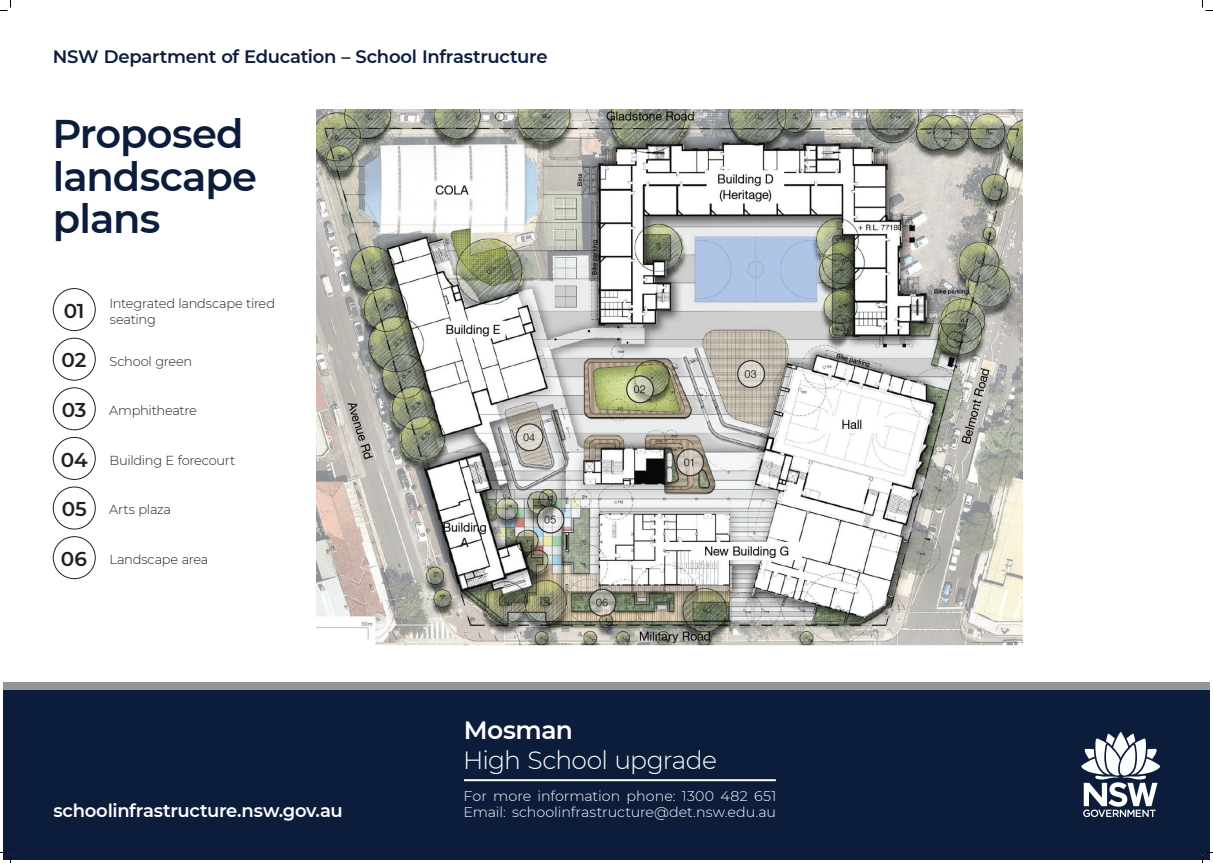
<style>
.page{position:relative;width:1213px;height:863px;background:#fff}
.page>*{position:absolute;margin:0;border:0;box-sizing:border-box;transform-origin:0 0}
.t1{font:600 40px/42.5px "Montserrat";letter-spacing:-.025em;color:#0c1c3b}
.t2{font:300 25px "Montserrat";letter-spacing:-.025em;color:#fff}
.t3{font:600 25px "Montserrat";letter-spacing:-.015em;color:#fff}
.t4{font:600 20px "Montserrat";color:#231f20}
.t5{font:600 18px "Montserrat";letter-spacing:-.015em;color:#0c1c3b}
.t6{font:600 18px "Montserrat";letter-spacing:-.015em;color:#fff}
.t7{font:300 14px/16px "Montserrat";color:#fff}
.t8{font:300 13px/16px "Montserrat";letter-spacing:-.02em;color:#231f20}
.s1{font-weight:600;font-size:20px}
</style>
<div class="page">
<div style="left:3px;top:687px;width:1207px;height:172px;background:#0c1c3b"></div>
<hr style="left:464px;top:779px;width:312px;height:2px;background:#fff">
<div style="left:3px;top:682px;width:1207px;height:7px;background:#939598"></div>
<svg style="left:1081px;top:732px;width:79px;height:85px"></svg>
<img style="left:317px;top:110px;width:706px;height:535px">
<div style="left:53px;top:288px;width:43px;height:43px;border:1px solid #231f20;border-radius:50%"></div>
<div style="left:53px;top:338px;width:43px;height:42px;border:1px solid #231f20;border-radius:50%"></div>
<div style="left:53px;top:388px;width:43px;height:42px;border:1px solid #231f20;border-radius:50%"></div>
<div style="left:53px;top:437px;width:43px;height:43px;border:1px solid #231f20;border-radius:50%"></div>
<div style="left:53px;top:487px;width:43px;height:42px;border:1px solid #231f20;border-radius:50%"></div>
<div style="left:53px;top:536px;width:43px;height:43px;border:1px solid #231f20;border-radius:50%"></div>
<svg style="left:0;top:0;width:11px;height:11px"></svg>
<svg style="left:0;top:852px;width:11px;height:11px"></svg>
<svg style="left:1202px;top:0;width:11px;height:11px"></svg>
<svg style="left:1202px;top:852px;width:11px;height:11px"></svg>
<h3 class="t5" style="left:53px;top:44px;width:496px">NSW Department of Education – School Infrastructure</h3>
<h1 class="t1" style="left:52px;top:111px;width:206px">Proposed landscape plans</h1>
<h3 class="t4" style="left:64px;top:296px;width:22px">01</h3>
<p class="t8" style="left:109px;top:295px;width:167px">Integrated landscape tired seating</p>
<p class="t8" style="left:62px;top:352px;width:132px"><span class="s1">02</span> School green</p>
<p class="t8" style="left:62px;top:402px;width:136px"><span class="s1">03</span> Amphitheatre</p>
<p class="t8" style="left:61px;top:452px;width:176px"><span class="s1">04</span> Building E forecourt</p>
<p class="t8" style="left:62px;top:501px;width:111px"><span class="s1">05</span> Arts plaza</p>
<p class="t8" style="left:61px;top:551px;width:149px"><span class="s1">06</span> Landscape area</p>
<h3 class="t6" style="left:53px;top:798px;width:291px">schoolinfrastructure.nsw.gov.au</h3>
<h2 class="t3" style="left:464px;top:712px;width:111px">Mosman</h2>
<h2 class="t2" style="left:463px;top:743px;width:256px">High School upgrade</h2>
<p class="t7" style="left:464px;top:788px;width:314px">For more information phone: 1300 482 651<br>Email: schoolinfrastructure@det.nsw.edu.au</p>
</div>
